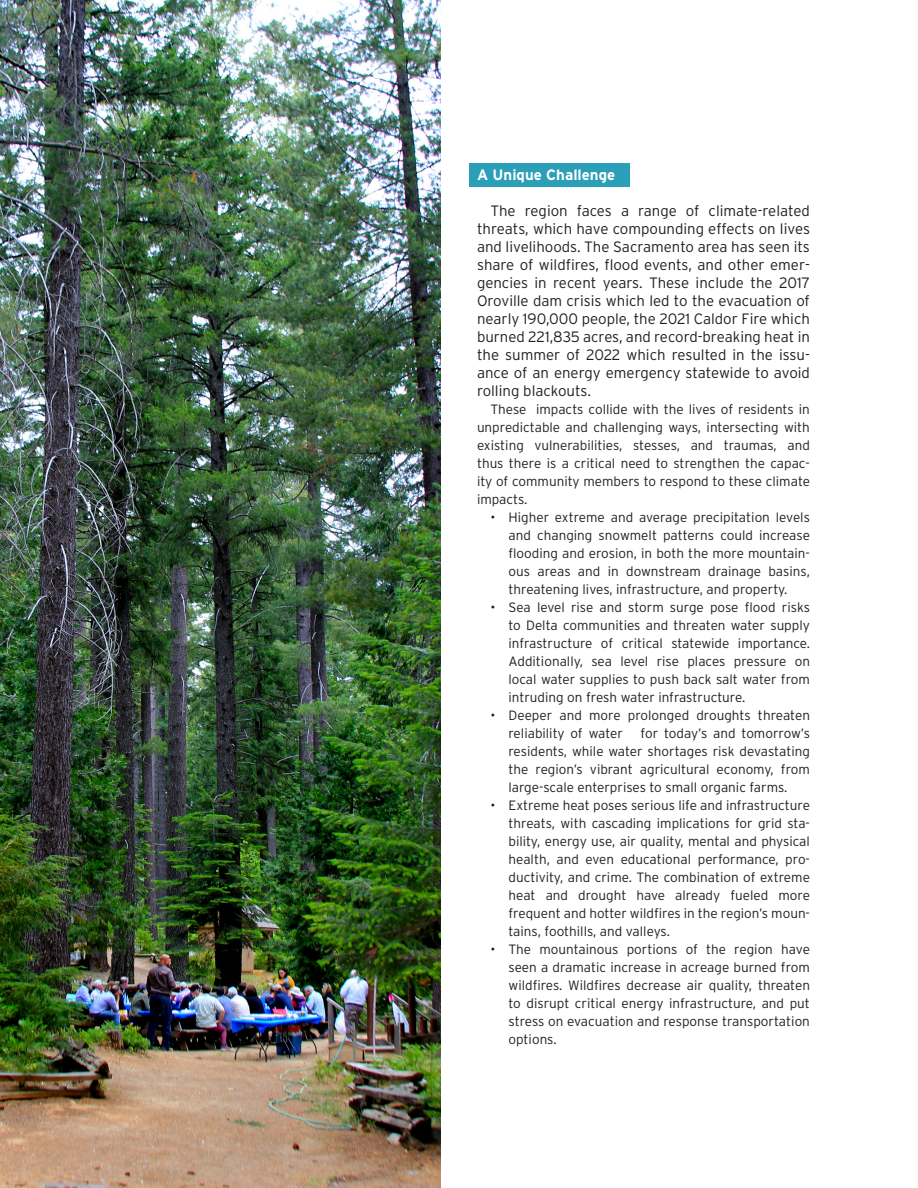
<style>
.page{position:relative;width:918px;height:1188px;background:#fff}
.page>*{position:absolute;margin:0;border:0;box-sizing:border-box;transform-origin:0 0}
.H5_First_Paragraph{font:300 15px/18px "Interstate";color:#231f20;text-align:justify}
.t1{font:700 15px "Interstate";color:#fff}
.t2{font:300 13.5px/18px "Interstate";color:#231f20;text-align:justify}
</style>
<div class="page">
<div style="left:470px;top:164px;width:160px;height:24px;background:#2b9fb8"></div>
<img style="left:0;top:0;width:441px;height:1188px">
<h2 class="t1" style="left:477px;top:166px;width:140px">A Unique Challenge</h2>
<p class="H5_First_Paragraph" style="left:477px;top:202px;width:335px;text-indent:14px">The region faces a range of climate-related threats, which have compounding effects on lives and livelihoods. The Sacramento area has seen its share of wildfires, flood events, and other emer&shy;gencies in recent years. These include the 2017<br>Oroville dam crisis which led to the evacuation of nearly 190,000 people, the 2021 Caldor Fire which burned 221,835 acres, and record-breaking heat in the summer of 2022 which resulted in the issu&shy;ance of an energy emergency statewide to avoid rolling blackouts.</p>
<h5 class="t2" style="left:477px;top:400px;width:335px;text-indent:14px">These impacts collide with the lives of residents in unpredictable and challenging ways, intersecting with existing vulnerabilities, stesses, and traumas, and thus there is a critical need to strengthen the capac&shy;ity of community members to respond to these climate impacts.</h5>
<p class="t2" style="left:508px;top:508px;width:303px;text-indent:-18px">• Higher extreme and average precipitation levels and changing snowmelt patterns could increase flooding and erosion, in both the more mountain&shy;ous areas and in downstream drainage basins, threatening lives, infrastructure, and property.</p>
<p class="t2" style="left:508px;top:598px;width:303px;text-indent:-18px">• Sea level rise and storm surge pose flood risks to Delta communities and threaten water supply infrastructure of critical statewide importance.<br>Additionally, sea level rise places pressure on local water supplies to push back salt water from intruding on fresh water infrastructure.</p>
<p class="t2" style="left:508px;top:706px;width:303px;text-indent:-18px">• Deeper and more prolonged droughts threaten reliability of water</p>
<p class="t2" style="left:508px;top:724px;width:303px;text-indent:132px">for today’s and tomorrow’s residents, while water shortages risk devastating the region’s vibrant agricultural economy, from large-scale enterprises to small organic farms.</p>
<p class="t2" style="left:508px;top:796px;width:303px;text-indent:-18px">• Extreme heat poses serious life and infrastructure threats, with cascading implications for grid sta&shy;bility, energy use, air quality, mental and physical health, and even educational performance, pro&shy;ductivity, and crime. The combination of extreme heat and drought have already fueled more frequent and hotter wildfires in the region’s moun&shy;tains, foothills, and valleys.</p>
<p class="t2" style="left:508px;top:940px;width:303px;text-indent:-18px">• The mountainous portions of the region have seen a dramatic increase in acreage burned from wildfires. Wildfires decrease air quality, threaten to disrupt critical energy infrastructure, and put stress on evacuation and response transportation options.</p>
</div>
